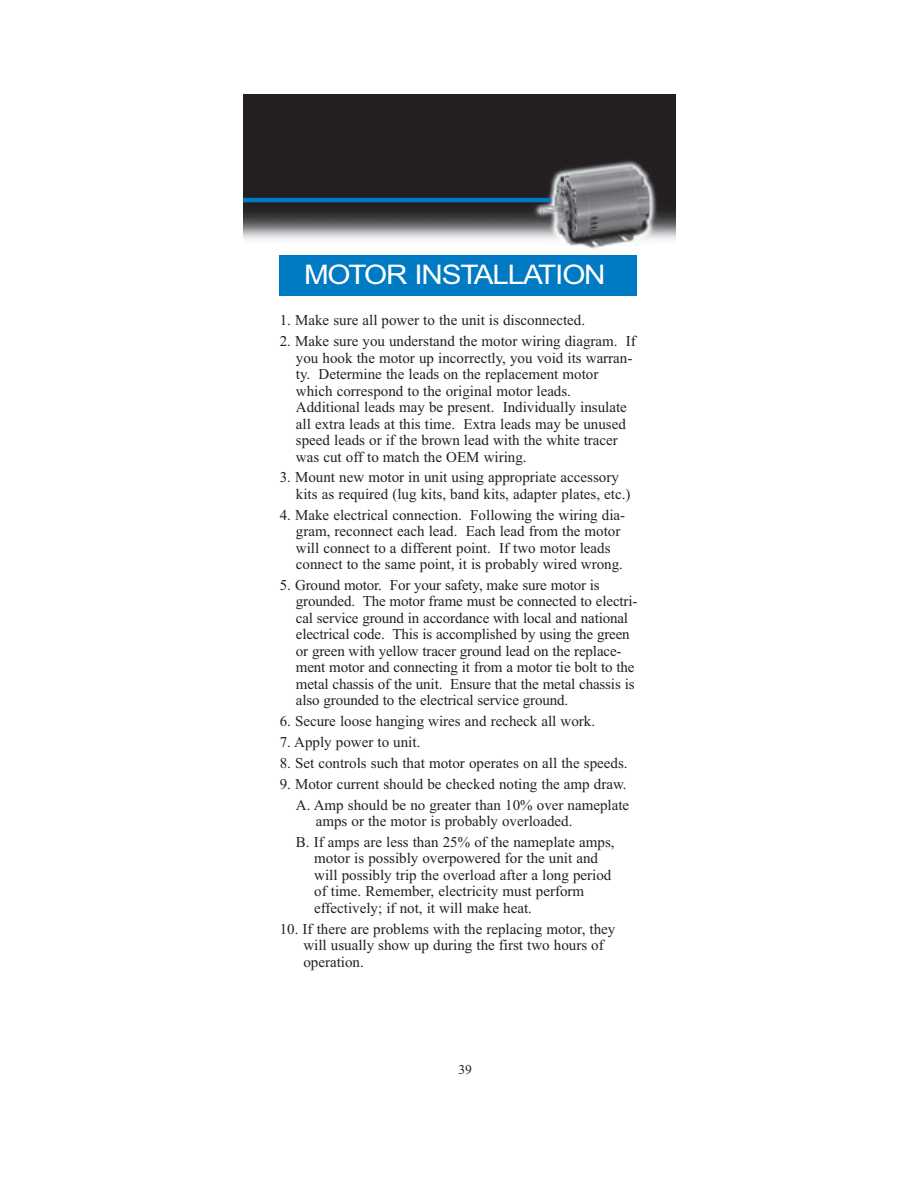
<style>
.page{position:relative;width:918px;height:1188px;background:#fff}
.page>*{position:absolute;margin:0;border:0;box-sizing:border-box;transform-origin:0 0}
.t1{font:27px "Arial";letter-spacing:-.04em;color:#fff;scale:1.1 1}
.t2{font:15px/16.5px "Times New Roman";color:#231f20}
.t3{font:13.5px "Times New Roman";color:#231f20}
</style>
<div class="page">
<div style="left:279px;top:255px;width:358px;height:41px;background:#007ac2"></div>
<img style="left:243px;top:94px;width:432px;height:155px">
<hr style="left:243px;top:198px;width:308px;height:4px;background:#007ac2">
<h1 class="t1" style="left:304px;top:265px;width:276px">MOTOR INSTALLATION</h1>
<p class="t2" style="left:280px;top:313px;width:307px">1. Make sure all power to the unit is disconnected.</p>
<p class="t2" style="left:296px;top:334px;width:341px;text-indent:-16px">2. Make sure you understand the motor wiring diagram. If you hook the motor up incorrectly, you void its warran&shy;ty. Determine the leads on the replacement motor which correspond to the original motor leads.<br>Additional leads may be present. Individually insulate all extra leads at this time. Extra leads may be unused speed leads or if the brown lead with the white tracer was cut off to match the OEM wiring.</p>
<p class="t2" style="left:296px;top:471px;width:336px;text-indent:-16px">3. Mount new motor in unit using appropriate accessory kits as required (lug kits, band kits, adapter plates, etc.)</p>
<p class="t2" style="left:296px;top:508px;width:331px;text-indent:-16px">4. Make electrical connection. Following the wiring dia&shy;gram, reconnect each lead. Each lead from the motor will connect to a different point. If two motor leads connect to the same point, it is probably wired wrong.</p>
<p class="t2" style="left:296px;top:578px;width:343px;text-indent:-16px">5. Ground motor. For your safety, make sure motor is grounded. The motor frame must be connected to electri&shy;cal service ground in accordance with local and national electrical code. This is accomplished by using the green or green with yellow tracer ground lead on the replace&shy;ment motor and connecting it from a motor tie bolt to the metal chassis of the unit. Ensure that the metal chassis is also grounded to the electrical service ground.</p>
<p class="t2" style="left:280px;top:714px;width:317px">6. Secure loose hanging wires and recheck all work.</p>
<p class="t2" style="left:280px;top:735px;width:142px">7. Apply power to unit.</p>
<p class="t2" style="left:280px;top:756px;width:349px">8. Set controls such that motor operates on all the speeds.</p>
<p class="t2" style="left:280px;top:775px;width:351px;line-height:20.9px;text-align:right">9. Motor current should be checked noting the amp draw.<br>A. Amp should be no greater than 10% over nameplate</p>
<p class="t2" style="left:296px;top:812px;width:320px;line-height:20.9px;text-indent:20px">amps or the motor is probably overloaded.<br>B. If amps are less than 25% of the nameplate amps,</p>
<p class="t2" style="left:314px;top:852px;width:299px">motor is possibly overpowered for the unit and will possibly trip the overload after a long period of time. Remember, electricity must perform effectively; if not, it will make heat.</p>
<p class="t2" style="left:303px;top:922px;width:313px;text-indent:-24px">10. If there are problems with the replacing motor, they will usually show up during the first two hours of operation.</p>
<p class="t3" style="left:458px;top:1064px;width:15px">39</p>
</div>
